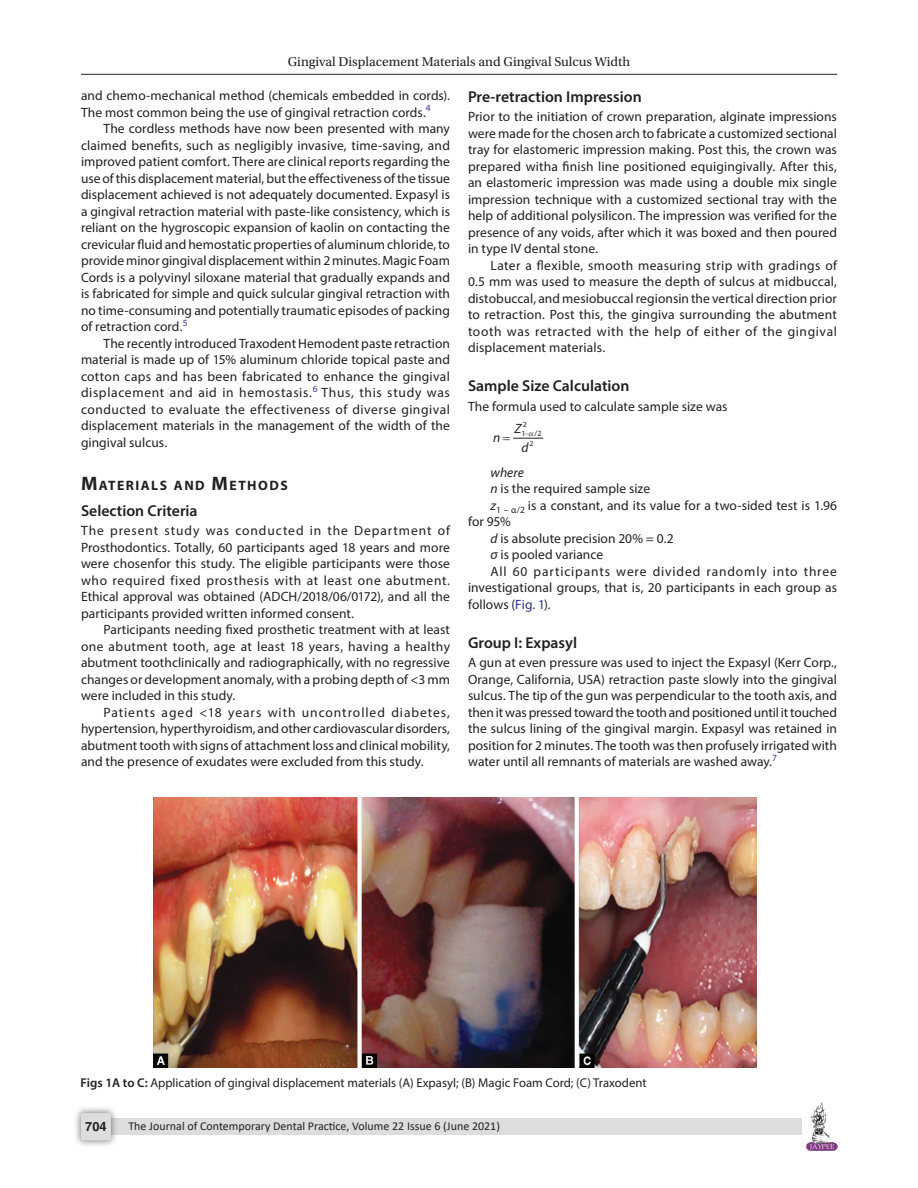
<style>
.page{position:relative;width:918px;height:1188px;background:#fff}
.page>*{position:absolute;margin:0;border:0;box-sizing:border-box;transform-origin:0 0}
.Head-2{font:600 15.75px "Myriad Pro";color:#231f20}
.Head-2-stk{font:600 15.75px "Myriad Pro";color:#231f20}
.Head-1{font:700 13.65px "Myriad Pro";letter-spacing:.105em;color:#231f20}
.Para-Indent{font:13.5px/16.5px "Myriad Pro";letter-spacing:.005em;color:#231f20;text-align:justify}
.Para-NoIndent{font:13.5px/16.5px "Myriad Pro";letter-spacing:.005em;color:#231f20;text-align:justify}
.t1{font:13.5px "Utopia Std";color:#231f20}
.Para-Indent-2{font:italic 13.5px "Myriad Pro";color:#231f20}
.FigCaption{font:12.75px "Myriad Pro";color:#231f20}
.t2{font:700 12.75px "Helvetica LT Std";color:#231f20}
.t3{font:12px "Calibri";color:#231f20}
.t4{font:7.8px "Myriad Pro";color:#231f20}
.s1{font-size:19.5px}
.s2{font-style:italic}
.s3{color:#2e3092}
.s4{font-weight:600}
</style>
<div class="page">
<hr style="left:81px;top:74px;width:756px;height:1px;background:#231f20">
<img style="left:807px;top:1103px;width:30px;height:48px">
<div style="left:96px;top:1119px;width:706px;height:16px;background:#dcdddf"></div>
<div style="left:73px;top:1106px;width:45px;height:41px;background:#231f20;opacity:.61"></div>
<div style="left:81px;top:1113px;width:30px;height:27px;background:#dcdddf;border-radius:2px"></div>
<hr style="left:513px;top:438px;width:30px;height:1px;background:#231f20">
<img style="left:154px;top:798px;width:602px;height:270px">
<p class="t1" style="left:288px;top:55px;width:344px">Gingival Displacement Materials and Gingival Sulcus Width</p>
<p class="Para-Indent" style="left:81px;top:87px;width:370px">and chemo-mechanical method (chemicals embedded in cords).<br>The most common being the use of gingival retraction cords.<sup>4</sup></p>
<p class="Para-Indent" style="left:81px;top:120px;width:371px;text-indent:22px">The cordless methods have now been presented with many claimed benefits, such as negligibly invasive, time-saving, and improved patient comfort. There are clinical reports regarding the use of this displacement material, but the effectiveness of the tissue displacement achieved is not adequately documented. Expasyl is a gingival retraction material with paste-like consistency, which is reliant on the hygroscopic expansion of kaolin on contacting the crevicular fluid and hemostatic properties of aluminum chloride, to provide minor gingival displacement within 2 minutes. Magic Foam Cords is a polyvinyl siloxane material that gradually expands and is fabricated for simple and quick sulcular gingival retraction with no time-consuming and potentially traumatic episodes of packing of retraction cord.<sup>5</sup></p>
<p class="Para-Indent" style="left:81px;top:335px;width:371px;text-indent:22px">The recently introduced Traxodent Hemodent paste retraction material is made up of 15% aluminum chloride topical paste and cotton caps and has been fabricated to enhance the gingival displacement and aid in hemostasis.<sup>6</sup> Thus, this study was conducted to evaluate the effectiveness of diverse gingival displacement materials in the management of the width of the gingival sulcus.</p>
<p class="Head-1" style="left:81px;top:477px;width:208px"><span class="s1">M</span>ATERIALS AND <span class="s1">M</span>ETHODS</p>
<p class="Head-2-stk" style="left:81px;top:500px;width:118px">Selection Criteria</p>
<p class="Para-NoIndent" style="left:81px;top:522px;width:371px">The present study was conducted in the Department of Prosthodontics. Totally, 60 participants aged 18 years and more were chosenfor this study. The eligible participants were those who required fixed prosthesis with at least one abutment.<br>Ethical approval was obtained (ADCH/2018/06/0172), and all the participants provided written informed consent.</p>
<p class="Para-Indent" style="left:81px;top:621px;width:371px;text-indent:22px">Participants needing fixed prosthetic treatment with at least one abutment tooth, age at least 18 years, having a healthy abutment toothclinically and radiographically, with no regressive changes or development anomaly, with a probing depth of &lt;3 mm were included in this study.</p>
<p class="Para-Indent" style="left:81px;top:704px;width:371px;text-indent:22px">Patients aged &lt;18 years with uncontrolled diabetes, hypertension, hyperthyroidism, and other cardiovascular disorders, abutment tooth with signs of attachment loss and clinical mobility, and the presence of exudates were excluded from this study.</p>
<p class="Head-2" style="left:468px;top:87px;width:175px">Pre-retraction Impression</p>
<p class="Para-NoIndent" style="left:468px;top:108px;width:371px">Prior to the initiation of crown preparation, alginate impressions were made for the chosen arch to fabricate a customized sectional tray for elastomeric impression making. Post this, the crown was prepared witha finish line positioned equigingivally. After this, an elastomeric impression was made using a double mix single impression technique with a customized sectional tray with the help of additional polysilicon. The impression was verified for the presence of any voids, after which it was boxed and then poured in type IV dental stone.</p>
<p class="Para-Indent" style="left:468px;top:257px;width:371px;text-indent:22px">Later a flexible, smooth measuring strip with gradings of 0.5 mm was used to measure the depth of sulcus at midbuccal, distobuccal, and mesiobuccal regionsin the vertical direction prior to retraction. Post this, the gingiva surrounding the abutment tooth was retracted with the help of either of the gingival displacement materials.</p>
<p class="Head-2" style="left:468px;top:376px;width:163px">Sample Size Calculation</p>
<p class="Para-NoIndent" style="left:468px;top:398px;width:261px">The formula used to calculate sample size was</p>
<p class="Para-Indent-2" style="left:493px;top:429px;width:9px">n</p>
<p class="t4" style="left:523px;top:419px;width:6px">2</p>
<p class="Para-Indent-2" style="left:514px;top:420px;width:9px">Z</p>
<p class="Para-Indent-2" style="left:521px;top:439px;width:9px">d</p>
<p class="t4" style="left:522px;top:429px;width:6px">1</p>
<p class="t4" style="left:534px;top:429px;width:8px">/2</p>
<p class="t4" style="left:530px;top:439px;width:6px">2</p>
<p class="Para-Indent-2" style="left:490px;top:464px;width:35px">where</p>
<p class="Para-Indent" style="left:490px;top:480px;width:161px"><span class="s2">n</span> is the required sample size</p>
<p class="Para-Indent" style="left:468px;top:497px;width:371px;text-indent:22px"><span class="s2">z</span><sub>1</sub> <sub>–</sub> <sub>α/2</sub> is a constant, and its value for a two-sided test is 1.96 for 95%</p>
<p class="Para-Indent" style="left:490px;top:530px;width:185px"><span class="s2">d</span> is absolute precision 20% = 0.2</p>
<p class="Para-Indent" style="left:490px;top:546px;width:114px"><span class="s2">σ</span> is pooled variance</p>
<p class="Para-Indent" style="left:468px;top:563px;width:371px;text-indent:22px">All 60 participants were divided randomly into three investigational groups, that is, 20 participants in each group as follows (<span class="s3">Fig. 1</span>).</p>
<p class="Head-2" style="left:468px;top:633px;width:111px">Group I: Expasyl</p>
<p class="Para-NoIndent" style="left:468px;top:654px;width:371px">A gun at even pressure was used to inject the Expasyl (Kerr Corp., Orange, California, USA) retraction paste slowly into the gingival sulcus. The tip of the gun was perpendicular to the tooth axis, and then it was pressed toward the tooth and positioned until it touched the sulcus lining of the gingival margin. Expasyl was retained in position for 2 minutes. The tooth was then profusely irrigated with water until all remnants of materials are washed away.<sup>7</sup></p>
<p class="FigCaption" style="left:81px;top:1075px;width:568px"><span class="s4">Figs 1A to C:</span> Application of gingival displacement materials (A) Expasyl; (B) Magic Foam Cord; (C) Traxodent</p>
<p class="t2" style="left:85px;top:1119px;width:23px">704</p>
<p class="t3" style="left:128px;top:1117px;width:373px">The Journal of Contemporary Dental Practice, Volume 22 Issue 6 (June 2021)</p>
</div>
